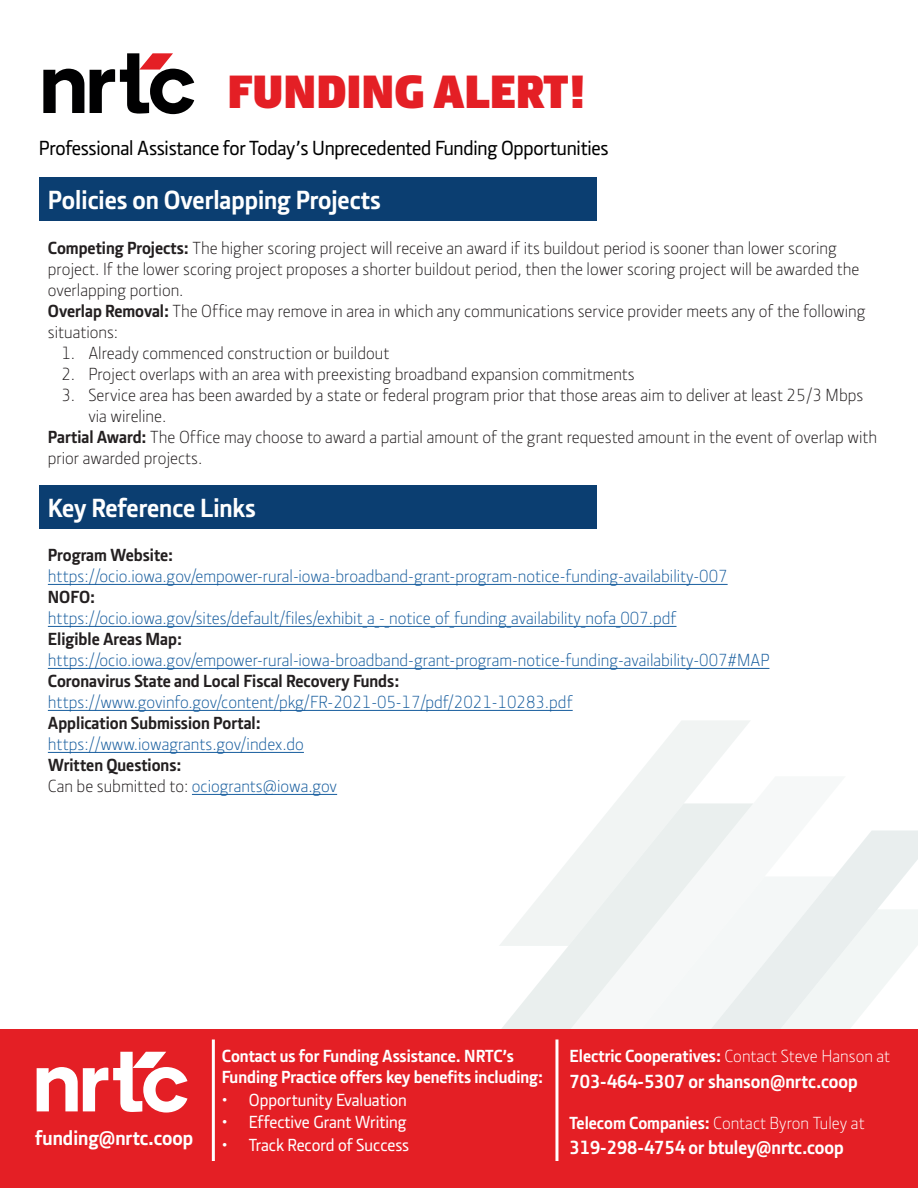
<style>
.page{position:relative;width:918px;height:1188px;background:#fff}
.page>*{position:absolute;margin:0;border:0;box-sizing:border-box;transform-origin:0 0}
.t1{font:900 48px "Section";color:#e41f25}
.t2{font:700 27px "Section";color:#fff}
.t3{font:500 21px "Section";letter-spacing:-.01em;color:#000001}
.t4{font:700 21px "Section";color:#fff}
.t5{font:700 19.5px "Section";color:#fff}
.t6{font:300 18px/21px "Section";color:#231f20}
.t7{font:300 18px/21px "Section";color:#175d9e}
.t8{font:700 18px/21px "Section";color:#fff}
.t9{font:700 18px "Section";color:#231f20}
.t10{font:500 18px "Section";color:#fff}
.t11{font:300 18px "Section";color:#fff}
.s1{font-weight:700}
.s2{font-weight:700;color:#231f20}
.s3{color:#231f20}
.s4{font-weight:300}
</style>
<div class="page">
<svg style="left:615px;top:721px;width:135px;height:82px;fill:#f1f4f3"></svg>
<svg style="left:834px;top:830px;width:84px;height:79px;fill:#e9eeee"></svg>
<svg style="left:834px;top:909px;width:84px;height:121px;fill:#f2f6f5"></svg>
<svg style="left:472px;top:803px;width:281px;height:227px"></svg>
<svg style="left:573px;top:876px;width:261px;height:154px;fill:#f4f7f7"></svg>
<div style="left:0;top:1030px;width:918px;height:158px;background:#e41f25"></div>
<svg style="left:43px;top:69px;width:41px;height:44px"></svg>
<svg style="left:90px;top:53px;width:104px;height:61px"></svg>
<svg style="left:37px;top:1052px;width:150px;height:61px"></svg>
<div style="left:39px;top:486px;width:557px;height:43px;background:#0b3e71"></div>
<hr style="left:48px;top:584px;width:680px;height:1px;background:#175d9e">
<hr style="left:48px;top:626px;width:629px;height:1px;background:#175d9e">
<hr style="left:48px;top:668px;width:721px;height:1px;background:#175d9e">
<hr style="left:48px;top:710px;width:525px;height:1px;background:#175d9e">
<hr style="left:48px;top:752px;width:256px;height:1px;background:#175d9e">
<hr style="left:192px;top:794px;width:145px;height:1px;background:#175d9e">
<div style="left:39px;top:178px;width:557px;height:43px;background:#0b3e71"></div>
<hr style="left:212px;top:1040px;width:3px;height:121px;background:#fff">
<hr style="left:555px;top:1040px;width:3px;height:121px;background:#fff">
<p class="t1" style="left:227px;top:60px;width:361px">FUNDING ALERT!</p>
<p class="t3" style="left:39px;top:135px;width:571px">Professional Assistance for Today’s Unprecedented Funding Opportunities</p>
<p class="t2" style="left:48px;top:183px;width:334px">Policies on Overlapping Projects</p>
<p class="t6" style="left:48px;top:237px;width:813px"><span class="s1">Competing Projects:</span> The higher scoring project will receive an award if its buildout period is sooner than lower scoring project. If the lower scoring project proposes a shorter buildout period, then the lower scoring project will be awarded the overlapping portion.</p>
<p class="t6" style="left:48px;top:300px;width:819px"><span class="s1">Overlap Removal:</span> The Office may remove in area in which any communications service provider meets any of the following situations:</p>
<p class="t6" style="left:61px;top:342px;width:330px">1. Already commenced construction or buildout</p>
<p class="t6" style="left:61px;top:363px;width:575px">2. Project overlaps with an area with preexisting broadband expansion commitments</p>
<p class="t6" style="left:88px;top:384px;width:776px;text-indent:-27px">3. Service area has been awarded by a state or federal program prior that those areas aim to deliver at least 25/3 Mbps via wireline.</p>
<p class="t6" style="left:48px;top:426px;width:831px"><span class="s1">Partial Award:</span> The Office may choose to award a partial amount of the grant requested amount in the event of overlap with prior awarded projects.</p>
<p class="t2" style="left:48px;top:491px;width:209px">Key Reference Links</p>
<p class="t7" style="left:48px;top:545px;width:681px"><span class="s2">Program Website: </span>https://ocio.iowa.gov/empower-rural-iowa-broadband-grant-program-notice-funding-availability-007</p>
<p class="t7" style="left:48px;top:587px;width:630px"><span class="s2">NOFO: </span>https://ocio.iowa.gov/sites/default/files/exhibit_a_-_notice_of_funding_availability_nofa_007.pdf</p>
<p class="t9" style="left:48px;top:628px;width:136px">Eligible Areas Map:</p>
<p class="t7" style="left:48px;top:650px;width:723px">https://ocio.iowa.gov/empower-rural-iowa-broadband-grant-program-notice-funding-availability-007#MAP</p>
<p class="t9" style="left:48px;top:670px;width:353px">Coronavirus State and Local Fiscal Recovery Funds:</p>
<p class="t7" style="left:48px;top:692px;width:526px">https://www.govinfo.gov/content/pkg/FR-2021-05-17/pdf/2021-10283.pdf</p>
<p class="t9" style="left:48px;top:712px;width:214px">Application Submission Portal:</p>
<p class="t7" style="left:48px;top:734px;width:258px">https://www.iowagrants.gov/index.do</p>
<p class="t9" style="left:48px;top:754px;width:135px">Written Questions:</p>
<p class="t7" style="left:48px;top:776px;width:291px"><span class="s3">Can be submitted to:</span> ociogrants@iowa.gov</p>
<p class="t4" style="left:35px;top:1125px;width:160px">funding@nrtc.coop</p>
<p class="t8" style="left:222px;top:1046px;width:323px">Contact us for Funding Assistance. NRTC’s<br>Funding Practice offers key benefits including:</p>
<p class="t10" style="left:222px;top:1089px;width:187px">• Opportunity Evaluation</p>
<p class="t10" style="left:222px;top:1112px;width:186px">• Effective Grant Writing</p>
<p class="t10" style="left:222px;top:1134px;width:189px">• Track Record of Success</p>
<p class="t8" style="left:570px;top:1046px;width:322px">Electric Cooperatives: <span class="s4">Contact Steve Hanson at</span></p>
<p class="t5" style="left:570px;top:1069px;width:290px">703-464-5307 or shanson@nrtc.coop</p>
<p class="t11" style="left:570px;top:1112px;width:297px"><span class="s1">Telecom Companies:</span> Contact Byron Tuley at</p>
<p class="t5" style="left:570px;top:1136px;width:276px">319-298-4754 or btuley@nrtc.coop</p>
</div>
